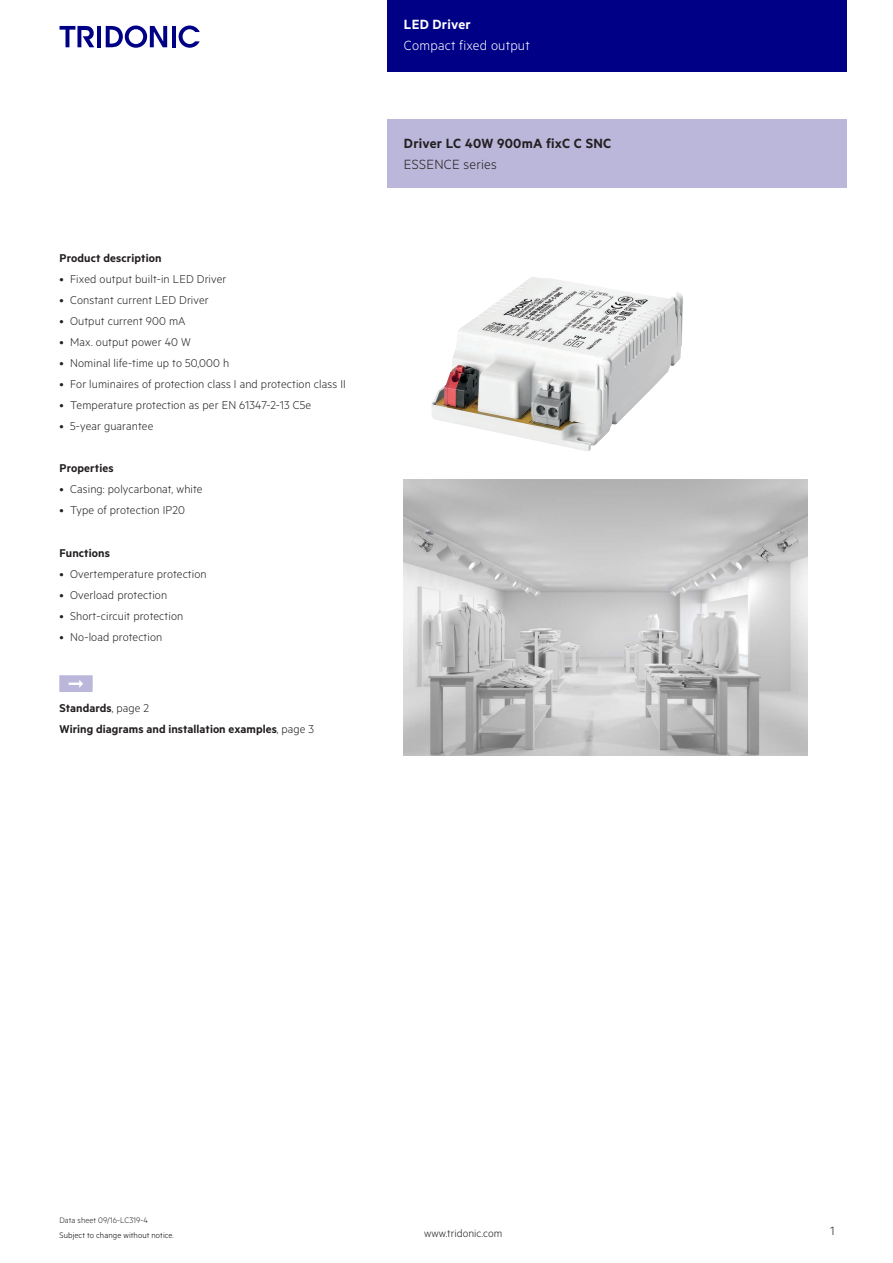
<style>
.page{position:relative;width:893px;height:1263px;background:#fff}
.page>*{position:absolute;margin:0;border:0;box-sizing:border-box;transform-origin:0 0}
.t1{font:15px "Tridonic Metric Print Semi";letter-spacing:.015em;color:#231f20}
.t2{font:15px "Tridonic Metric Print Light";letter-spacing:.015em;color:#fff}
.t3{font:15px "Tridonic Metric Print Light";letter-spacing:.015em;color:#231f20}
.t4{font:15px "Tridonic Metric Print Semi";letter-spacing:.015em;color:#fff}
.t5{font:13.5px "Tridonic Metric Print Light";color:#231f20}
.t6{font:12.75px "Tridonic Metric Print Light";letter-spacing:.01em;color:#231f20}
.t7{font:12.75px/21.3px "Tridonic Metric Print Semi";letter-spacing:.005em;color:#231f20}
.t8{font:12px "Tridonic Metric Print Light";letter-spacing:.005em;color:#231f20}
.t9{font:9px "Tridonic Metric Print Light";letter-spacing:.01em;color:#000}
.t10{font:9px "Tridonic Metric Print Light";letter-spacing:.005em;color:#231f20}
.s1{font-family:"Tridonic Metric Print Light"}
</style>
<div class="page">
<div style="left:387px;top:0;width:459px;height:72px;background:#000087"></div>
<hr style="left:97px;top:26px;width:4px;height:21px;background:#000087">
<svg style="left:106px;top:26px;width:61px;height:22px"></svg>
<hr style="left:172px;top:26px;width:3px;height:21px;background:#000087">
<svg style="left:179px;top:26px;width:21px;height:22px"></svg>
<svg style="left:60px;top:26px;width:34px;height:21px"></svg>
<div style="left:387px;top:119px;width:459px;height:68px;background:#bbb7da"></div>
<img style="left:431px;top:277px;width:252px;height:174px">
<img style="left:404px;top:480px;width:404px;height:276px">
<p class="t7" style="left:60px;top:247px;width:104px">Product description</p>
<p class="t6" style="left:60px;top:271px;width:168px">• Fixed output built-in LED Driver</p>
<p class="t6" style="left:60px;top:292px;width:151px">• Constant current LED Driver</p>
<p class="t6" style="left:60px;top:313px;width:128px">• Output current 900 mA</p>
<p class="t6" style="left:60px;top:334px;width:133px">• Max. output power 40 W</p>
<p class="t6" style="left:60px;top:355px;width:171px">• Nominal life-time up to 50,000 h</p>
<p class="t6" style="left:60px;top:376px;width:288px">• For luminaires of protection class I and protection class II</p>
<p class="t6" style="left:60px;top:397px;width:253px">• Temperature protection as per EN 61347-2-13 C5e</p>
<p class="t6" style="left:60px;top:418px;width:95px">• 5-year guarantee</p>
<p class="t7" style="left:60px;top:457px;width:56px">Properties</p>
<p class="t6" style="left:60px;top:482px;width:145px">• Casing: polycarbonat, white</p>
<p class="t6" style="left:60px;top:503px;width:127px">• Type of protection IP20</p>
<p class="t7" style="left:60px;top:542px;width:52px">Functions</p>
<p class="t6" style="left:60px;top:566px;width:149px">• Overtemperature protection</p>
<p class="t6" style="left:60px;top:587px;width:109px">• Overload protection</p>
<p class="t6" style="left:60px;top:608px;width:125px">• Short-circuit protection</p>
<p class="t6" style="left:60px;top:629px;width:104px">• No-load protection</p>
<p class="t7" style="left:60px;top:696px;width:256px">Standards<span class="s1">, page 2<br></span>Wiring diagrams and installation examples<span class="s1">, page 3</span></p>
<p class="t4" style="left:404px;top:15px;width:68px">LED Driver</p>
<p class="t2" style="left:404px;top:37px;width:127px">Compact fixed output</p>
<p class="t1" style="left:404px;top:134px;width:209px">Driver LC 40W 900mA fixC C SNC</p>
<p class="t3" style="left:404px;top:156px;width:94px">ESSENCE series</p>
<p class="t10" style="left:60px;top:1215px;width:90px">Data sheet 09/16-LC319-4</p>
<p class="t9" style="left:60px;top:1229px;width:116px">Subject to change without notice.</p>
<p class="t8" style="left:424px;top:1227px;width:80px">www.tridonic.com</p>
<p class="t5" style="left:830px;top:1223px;width:6px">1</p>
</div>
